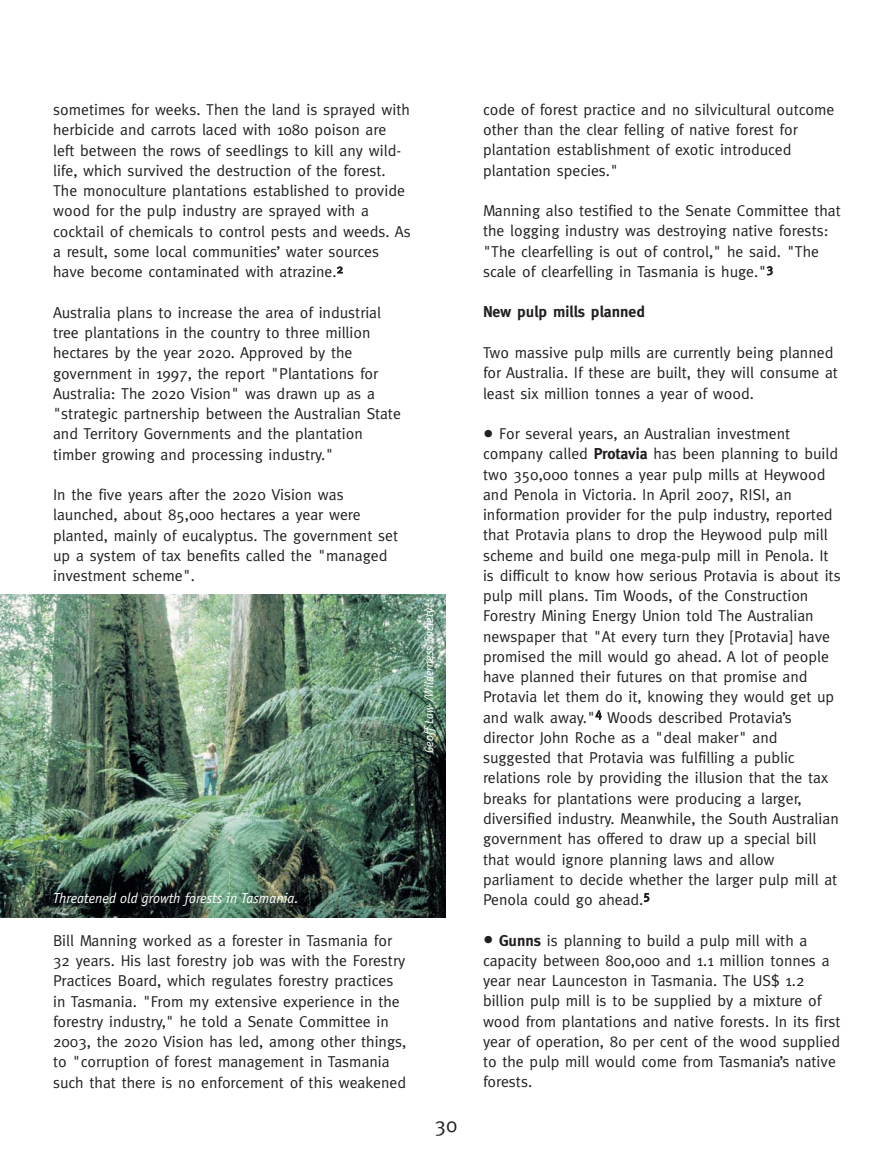
<style>
.page{position:relative;width:893px;height:1170px;background:#fff}
.page>*{position:absolute;margin:0;border:0;box-sizing:border-box;transform-origin:0 0}
.t1{font:21px "Meta";color:#231f20}
.t2{font:15.75px/20.2px "Meta";color:#231f20}
.t3{font:700 15.75px "Meta";color:#231f20}
.t4{font:italic 15px "Officina Sans";color:#fff}
.t5{font:italic 12.75px "Officina Sans";color:#fff}
.s1{font-size:21px}
.s2{font-weight:700}
</style>
<div class="page">
<img style="left:0;top:594px;width:446px;height:323px">
<p class="t2" style="left:53px;top:101px;width:359px">sometimes for weeks. Then the land is sprayed with herbicide and carrots laced with 1080 poison are left between the rows of seedlings to kill any wild&shy;life, which survived the destruction of the forest.<br>The monoculture plantations established to provide wood for the pulp industry are sprayed with a cocktail of chemicals to control pests and weeds. As a result, some local communities’ water sources have become contaminated with atrazine.<sup>2</sup></p>
<p class="t2" style="left:53px;top:303px;width:349px">Australia plans to increase the area of industrial tree plantations in the country to three million hectares by the year 2020. Approved by the government in 1997, the report "Plantations for Australia: The 2020 Vision" was drawn up as a "strategic partnership between the Australian State and Territory Governments and the plantation timber growing and processing industry."</p>
<p class="t2" style="left:53px;top:485px;width:347px">In the five years after the 2020 Vision was launched, about 85,000 hectares a year were planted, mainly of eucalyptus. The government set up a system of tax benefits called the "managed investment scheme".</p>
<p class="t5" style="left:424px;top:753px;width:146px;rotate:-90deg">GeoffLaw /Wilderness Society</p>
<p class="t4" style="left:54px;top:891px;width:247px">Threatened old growth forests in Tasmania.</p>
<p class="t2" style="left:53px;top:931px;width:355px">Bill Manning worked as a forester in Tasmania for 32 years. His last forestry job was with the Forestry Practices Board, which regulates forestry practices in Tasmania. "From my extensive experience in the forestry industry," he told a Senate Committee in 2003, the 2020 Vision has led, among other things, to "corruption of forest management in Tasmania such that there is no enforcement of this weakened</p>
<h1 class="t1" style="left:435px;top:1116px;width:24px">30</h1>
<p class="t2" style="left:483px;top:100px;width:353px">code of forest practice and no silvicultural outcome other than the clear felling of native forest for plantation establishment of exotic introduced plantation species."</p>
<p class="t2" style="left:483px;top:202px;width:359px">Manning also testified to the Senate Committee that the logging industry was destroying native forests: "The clearfelling is out of control," he said. "The scale of clearfelling in Tasmania is huge."<sup>3</sup></p>
<p class="t3" style="left:483px;top:306px;width:164px">New pulp mills planned</p>
<p class="t2" style="left:483px;top:343px;width:356px">Two massive pulp mills are currently being planned for Australia. If these are built, they will consume at least six million tonnes a year of wood.</p>
<p class="t2" style="left:483px;top:424px;width:359px"><span class="s1">•</span> For several years, an Australian investment company called <span class="s2">Protavia</span> has been planning to build two 350,000 tonnes a year pulp mills at Heywood and Penola in Victoria. In April 2007, RISI, an information provider for the pulp industry, reported that Protavia plans to drop the Heywood pulp mill scheme and build one mega-pulp mill in Penola. It is difficult to know how serious Protavia is about its pulp mill plans. Tim Woods, of the Construction Forestry Mining Energy Union told The Australian newspaper that "At every turn they [Protavia] have promised the mill would go ahead. A lot of people have planned their futures on that promise and Protavia let them do it, knowing they would get up and walk away."<sup>4</sup> Woods described Protavia’s director John Roche as a "deal maker" and suggested that Protavia was fulfilling a public relations role by providing the illusion that the tax breaks for plantations were producing a larger, diversified industry. Meanwhile, the South Australian government has offered to draw up a special bill that would ignore planning laws and allow parliament to decide whether the larger pulp mill at Penola could go ahead.<sup>5</sup></p>
<p class="t2" style="left:483px;top:931px;width:359px"><span class="s1">•</span> <span class="s2">Gunns</span> is planning to build a pulp mill with a capacity between 800,000 and 1.1 million tonnes a year near Launceston in Tasmania. The US$ 1.2 billion pulp mill is to be supplied by a mixture of wood from plantations and native forests. In its first year of operation, 80 per cent of the wood supplied to the pulp mill would come from Tasmania’s native forests.</p>
</div>
